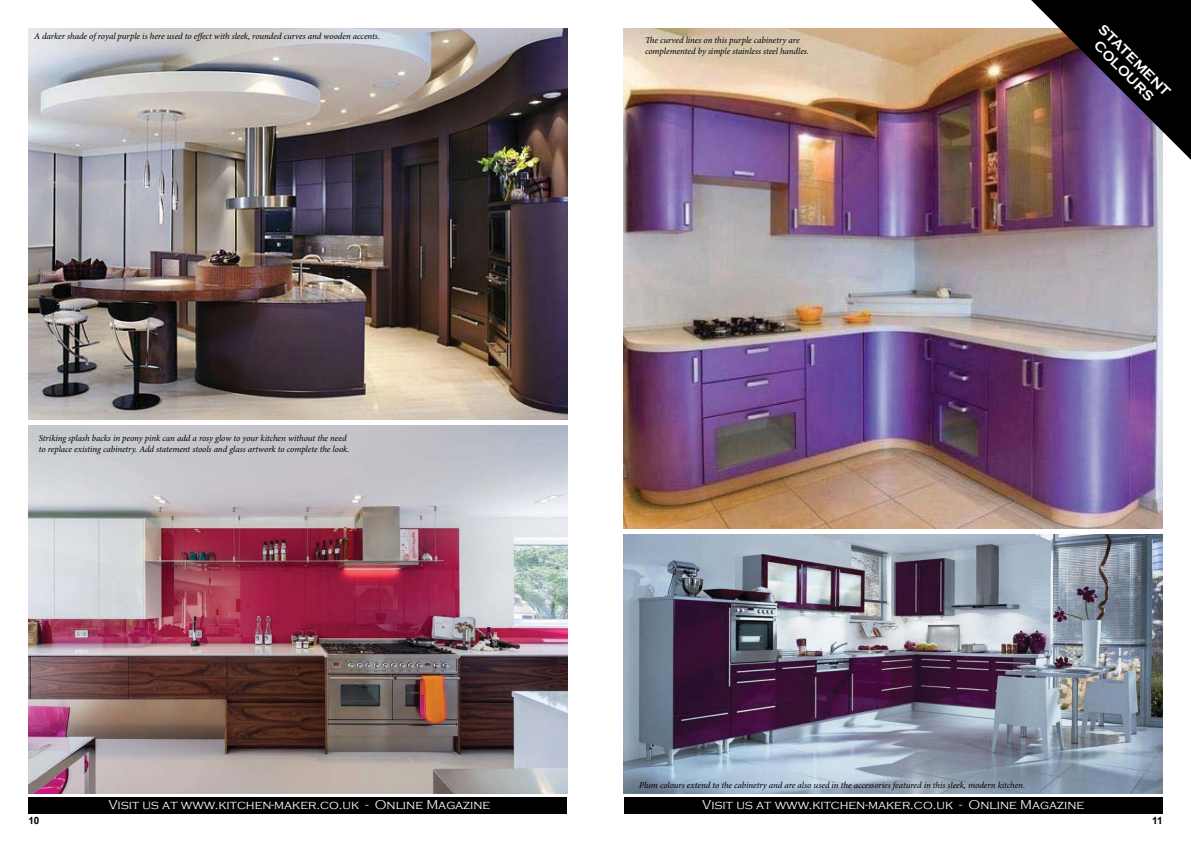
<style>
.page{position:relative;width:1191px;height:842px;background:#fff}
.page>*{position:absolute;margin:0;border:0;box-sizing:border-box;transform-origin:0 0}
.t1{font:700 14px/15px "Copperplate Gothic";color:#fff;text-align:center}
.t2{font:300 13px "Copperplate Gothic";color:#fff}
.t3{font:700 10px "Arial";color:#000}
.t4{font:italic 9px/10.5px "Minion Pro";letter-spacing:-.01em;color:#000}
</style>
<div class="page">
<div style="left:624px;top:797px;width:538px;height:17px;background:#000"></div>
<div style="left:28px;top:797px;width:539px;height:17px;background:#000"></div>
<img style="left:624px;top:28px;width:538px;height:501px">
<img style="left:624px;top:534px;width:538px;height:260px">
<img style="left:28px;top:28px;width:539px;height:392px">
<img style="left:28px;top:425px;width:539px;height:369px">
<svg style="left:1031px;top:0;width:160px;height:160px;background:#433240"></svg>
<p class="t4" style="left:34px;top:31px;width:347px">A darker shade of royal purple is here used to effect with sleek, rounded curves and wooden accents.</p>
<p class="t4" style="left:645px;top:35px;width:165px">The curved lines on this purple cabinetry are complemented by simple stainless steel handles.</p>
<h1 class="t1" style="left:1106px;top:21px;width:96px;rotate:45deg">STATEMENT<br>COLOURS</h1>
<p class="t4" style="left:39px;top:433px;width:312px">Striking splash backs in peony pink can add a rosy glow to your kitchen without the need to replace existing cabinetry. Add statement stools and glass artwork to complete the look.</p>
<p class="t4" style="left:639px;top:779px;width:387px">Plum colours extend to the cabinetry and are also used in the accessories featured in this sleek, modern kitchen.</p>
<h2 class="t2" style="left:108px;top:797px;width:383px">Visit us at www.kitchen-maker.co.uk - Online Magazine</h2>
<h2 class="t2" style="left:702px;top:797px;width:383px">Visit us at www.kitchen-maker.co.uk - Online Magazine</h2>
<p class="t3" style="left:28px;top:813px;width:13px">10</p>
<p class="t3" style="left:1152px;top:813px;width:12px">11</p>
</div>
